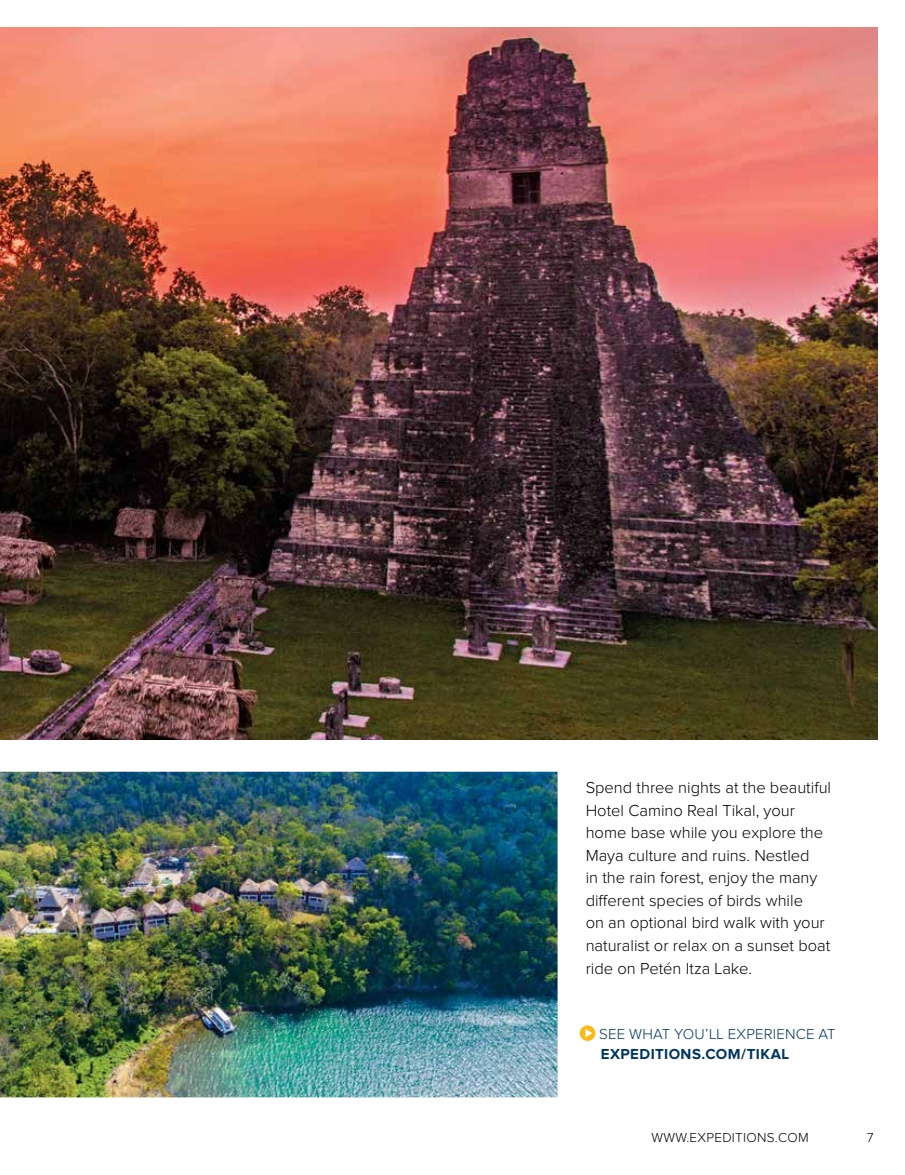
<style>
.page{position:relative;width:905px;height:1175px;background:#fff}
.page>*{position:absolute;margin:0;border:0;box-sizing:border-box;transform-origin:0 0}
.t1{font:300 16.5px/22.5px "Proxima Nova";color:#000}
.t2{font:300 15px "Proxima Nova";letter-spacing:.015em;color:#003663}
.t3{font:700 15px "Proxima Nova";letter-spacing:.03em;color:#003663}
.t4{font:300 13.5px "Proxima Nova";letter-spacing:.02em;color:#000}
</style>
<div class="page">
<img style="left:0;top:27px;width:878px;height:712px">
<img style="left:0;top:771px;width:557px;height:326px">
<svg style="left:579px;top:1025px;width:16px;height:16px"></svg>
<svg style="left:585px;top:1028px;width:7px;height:9px"></svg>
<p class="t1" style="left:585px;top:777px;width:247px">Spend three nights at the beautiful<br>Hotel Camino Real Tikal, your home base while you explore the<br>Maya culture and ruins. Nestled<br>in the rain forest, enjoy the many different species of birds while<br>on an optional bird walk with your naturalist or relax on a sunset boat ride on Petén Itza Lake.</p>
<p class="t2" style="left:599px;top:1026px;width:238px">SEE WHAT YOU’LL EXPERIENCE AT</p>
<p class="t3" style="left:600px;top:1045px;width:190px">EXPEDITIONS.COM/TIKAL</p>
<p class="t4" style="left:651px;top:1129px;width:159px">WWW.EXPEDITIONS.COM</p>
<p class="t4" style="left:866px;top:1129px;width:8px">7</p>
</div>
